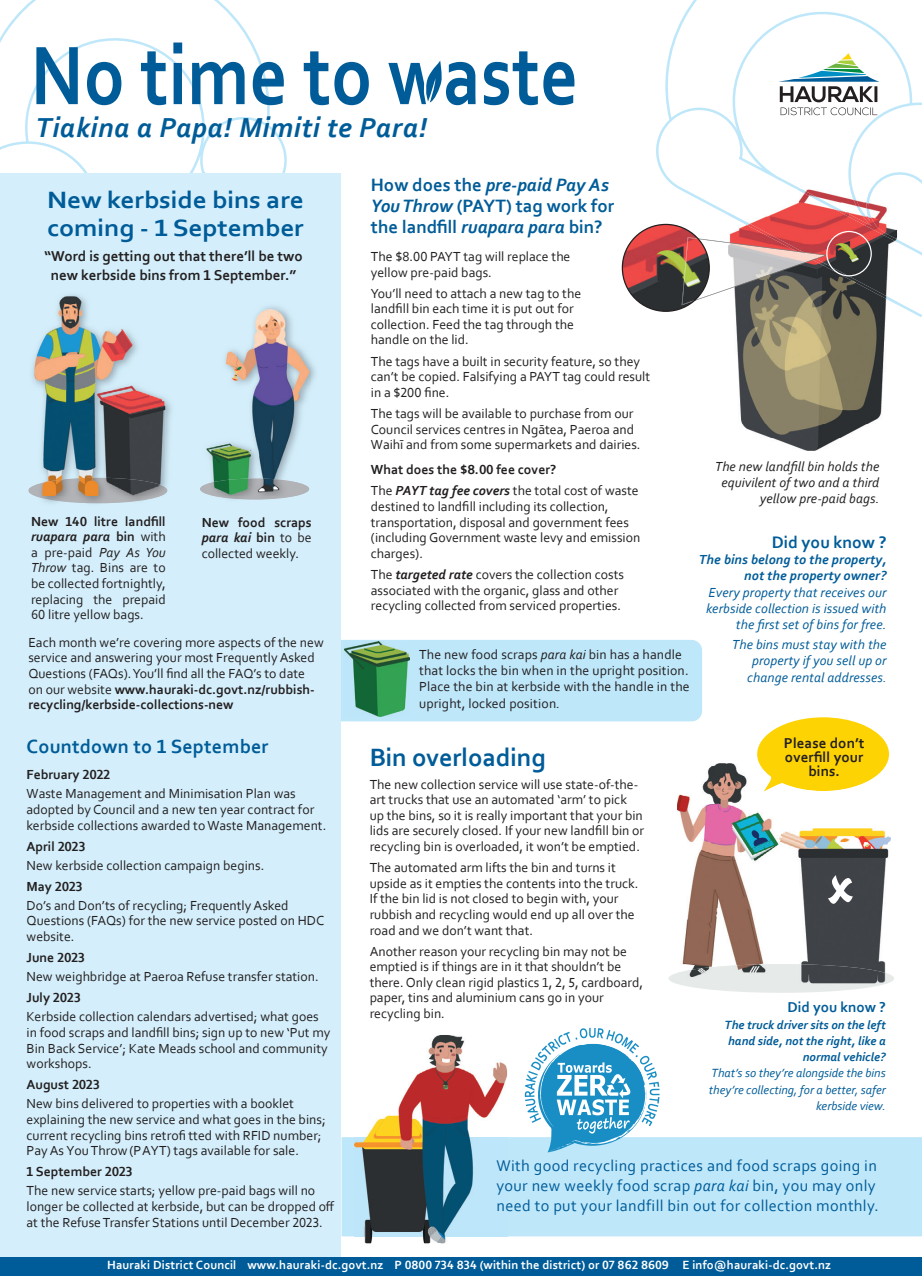
<style>
.page{position:relative;width:922px;height:1276px;background:#fff}
.page>*{position:absolute;margin:0;border:0;box-sizing:border-box;transform-origin:0 0}
.t1{font:italic 700 28.75px "Corbel";letter-spacing:.02em;color:#005c98}
.t2{font:700 26.25px "Corbel";letter-spacing:-.005em;color:#005c98}
.t3{font:700 24.75px/27.5px "Corbel";letter-spacing:-.005em;color:#005c98;scale:1.11 1}
.t4{font:700 20px "Corbel";letter-spacing:.01em;color:#005c98}
.t5{font:700 18.75px/21.2px "Corbel";color:#005c98}
.t6{font:700 17.5px "Corbel";color:#005c98}
.t7{font:16.25px/20px "Corbel";letter-spacing:.02em;color:#005c98}
.t8{font:700 15px/13.8px "Corbel";color:#231f20;text-align:center}
.t9{font:700 15px "Corbel";color:#005c98}
.t10{font:13.75px/15.6px "Corbel";color:#231f20}
.t11{font:italic 13.75px/16.2px "Corbel";letter-spacing:.01em;color:#005c98;text-align:right}
.t12{font:700 13.75px/21px "Corbel";color:#231f20}
.t13{font:italic 13.75px/16.2px "Corbel";letter-spacing:.01em;color:#231f20;text-align:right}
.t14{font:italic 700 13.75px/16.2px "Corbel";letter-spacing:.01em;color:#005c98;text-align:right}
.t15{font:700 12.5px "Corbel";letter-spacing:.01em;color:#fff}
.t16{font:italic 12.5px/16.2px "Corbel";color:#005c98;text-align:right}
.t17{font:italic 700 12.5px/16.2px "Corbel";color:#005c98;text-align:right}
.s1{font-weight:700}
.s2{font-weight:700;font-style:italic}
.s3{font-style:italic}
.s4{font-weight:400}
.s5{font-size:12.5px}
</style>
<div class="page">
<svg style="left:656px;top:0;width:265px;height:317px"></svg>
<svg style="left:0;top:0;width:288px;height:174px"></svg>
<div style="left:340px;top:640px;width:362px;height:81px;background:#bee7fa"></div>
<div style="left:341px;top:1137px;width:580px;height:99px;background:#bee7fa"></div>
<div style="left:0;top:174px;width:340px;height:1086px;background:#d4effb"></div>
<img style="left:354px;top:1035px;width:153px;height:209px">
<img style="left:354px;top:1137px;width:153px;height:99px">
<svg style="left:778px;top:53px;width:101px;height:63px"></svg>
<div style="left:668px;top:964px;width:226px;height:28px;background:#e6eae9;border-radius:50%"></div>
<svg style="left:757px;top:717px;width:132px;height:46px"></svg>
<img style="left:677px;top:763px;width:213px;height:201px">
<img style="left:677px;top:964px;width:213px;height:19px">
<img style="left:756px;top:763px;width:133px;height:32px">
<img style="left:32px;top:294px;width:139px;height:210px">
<img style="left:29px;top:485px;width:138px;height:18px">
<img style="left:34px;top:296px;width:131px;height:182px">
<img style="left:34px;top:478px;width:131px;height:18px">
<img style="left:214px;top:496px;width:81px;height:3px">
<img style="left:205px;top:309px;width:106px;height:181px">
<img style="left:202px;top:478px;width:107px;height:18px">
<img style="left:728px;top:304px;width:168px;height:147px">
<img style="left:728px;top:190px;width:168px;height:114px">
<img style="left:728px;top:242px;width:98px;height:1px">
<img style="left:728px;top:243px;width:98px;height:46px">
<img style="left:796px;top:251px;width:19px;height:9px">
<svg style="left:36px;top:43px;width:538px;height:62px"></svg>
<div style="left:0;top:1257px;width:921px;height:19px;background:#005c98"></div>
<svg style="left:524px;top:1028px;width:135px;height:124px"></svg>
<svg style="left:827px;top:875px;width:25px;height:29px"></svg>
<svg style="left:621px;top:224px;width:107px;height:88px"></svg>
<svg style="left:826px;top:231px;width:45px;height:45px;background:#7f524c"></svg>
<img style="left:344px;top:641px;width:65px;height:75px">
<h1 class="t1" style="left:35px;top:109px;width:393px">Tiakina a Papa! Mimiti te Para!</h1>
<h3 class="t3" style="left:47px;top:186px;width:233px">New kerbside bins are coming - 1 September</h3>
<p class="t8" style="left:44px;top:247px;width:260px;line-height:18.8px">“Word is getting out that there’ll be two new kerbside bins from 1 September.”</p>
<p class="t10" style="left:31px;top:513px;width:136px;text-align:justify"><span class="s1">New 140 litre landfill </span><span class="s2">ruapara para</span> <span class="s1">bin</span> with a pre-paid <span class="s3">Pay As You Throw</span> tag. Bins are to be collected fortnightly, replacing the prepaid 60 litre yellow bags.</p>
<p class="t10" style="left:202px;top:514px;width:111px;text-align:justify"><span class="s1">New food scraps </span><span class="s2">para kai</span> <span class="s1">bin</span> to be collected weekly.</p>
<p class="t10" style="left:28px;top:634px;width:297px">Each month we’re covering more aspects of the new service and answering your most Frequently Asked Questions (FAQs). You’ll find all the FAQ’s to date<br>on our website <span class="s1">www.hauraki-dc.govt.nz/rubbish&shy;recycling/kerbside-collections-new</span></p>
<h3 class="t4" style="left:27px;top:734px;width:243px">Countdown to 1 September</h3>
<p class="t12" style="left:27px;top:764px;width:85px">February 2022</p>
<p class="t10" style="left:27px;top:785px;width:301px">Waste Management and Minimisation Plan was adopted by Council and a new ten year contract for kerbside collections awarded to Waste Management.</p>
<p class="t12" style="left:27px;top:835px;width:60px">April 2023</p>
<p class="t10" style="left:27px;top:857px;width:239px">New kerbside collection campaign begins.</p>
<p class="t12" style="left:27px;top:875px;width:58px">May 2023</p>
<p class="t10" style="left:27px;top:897px;width:299px">Do’s and Don’ts of recycling; Frequently Asked<br>Questions (FAQs) for the new service posted on HDC website.</p>
<p class="t12" style="left:27px;top:946px;width:60px">June 2023</p>
<p class="t10" style="left:27px;top:968px;width:293px">New weighbridge at Paeroa Refuse transfer station.</p>
<p class="t12" style="left:27px;top:986px;width:56px">July 2023</p>
<p class="t10" style="left:27px;top:1008px;width:305px">Kerbside collection calendars advertised; what goes in food scraps and landfill bins; sign up to new ‘Put my Bin Back Service’; Kate Meads school and community workshops.</p>
<p class="t12" style="left:27px;top:1073px;width:75px">August 2023</p>
<p class="t10" style="left:27px;top:1095px;width:300px">New bins delivered to properties with a booklet explaining the new service and what goes in the bins; current recycling bins retrofi tted with RFID number; Pay As You Throw (PAYT) tags available for sale.</p>
<p class="t12" style="left:27px;top:1160px;width:107px">1 September 2023</p>
<p class="t10" style="left:27px;top:1182px;width:309px">The new service starts; yellow pre-paid bags will no longer be collected at kerbside, but can be dropped off at the Refuse Transfer Stations until December 2023.</p>
<h3 class="t5" style="left:371px;top:173px;width:245px">How does the <span class="s3">pre-paid Pay As<br>You Throw</span> (PAYT) tag work for the landfill <span class="s3">ruapara para</span> bin?</h3>
<p class="t10" style="left:371px;top:248px;width:201px">The $8.00 PAYT tag will replace the yellow pre-paid bags.</p>
<p class="t10" style="left:371px;top:285px;width:212px">You’ll need to attach a new tag to the landfill bin each time it is put out for collection. Feed the tag through the handle on the lid.</p>
<p class="t10" style="left:371px;top:353px;width:281px">The tags have a built in security feature, so they can’t be copied. Falsifying a PAYT tag could result in a $200 fine.</p>
<p class="t10" style="left:371px;top:405px;width:271px">The tags will be available to purchase from our<br>Council services centres in Ngātea, Paeroa and<br>Waihī and from some supermarkets and dairies.</p>
<p class="t12" style="left:371px;top:459px;width:269px">What does the $8.00 fee cover?<br><span class="s4">The</span> <span class="s3">PAYT tag fee covers</span> <span class="s4">the total cost of waste</span></p>
<p class="t10" style="left:371px;top:498px;width:271px">destined to landfill including its collection, transportation, disposal and government fees (including Government waste levy and emission charges).</p>
<p class="t10" style="left:371px;top:566px;width:255px">The <span class="s2">targeted rate</span> covers the collection costs associated with the organic, glass and other recycling collected from serviced properties.</p>
<p class="t10" style="left:419px;top:646px;width:272px;line-height:16.2px">The new food scraps <span class="s3">para kai</span> bin has a handle that locks the bin when in the upright position.<br>Place the bin at kerbside with the handle in the upright, locked position<span class="s3">.</span></p>
<h2 class="t2" style="left:369px;top:741px;width:177px">Bin overloading</h2>
<p class="t10" style="left:369px;top:776px;width:276px">The new collection service will use state-of-the&shy;art trucks that use an automated ‘arm’ to pick up the bins, so it is really important that your bin lids are securely closed. If your new landfill bin or recycling bin is overloaded, it won’t be emptied.</p>
<p class="t10" style="left:369px;top:859px;width:270px">The automated arm lifts the bin and turns it upside as it empties the contents into the truck.<br>If the bin lid is not closed to begin with, your rubbish and recycling would end up all over the road and we don’t want that.</p>
<p class="t10" style="left:369px;top:942px;width:275px">Another reason your recycling bin may not be emptied is if things are in it that shouldn’t be there. Only clean rigid plastics 1, 2, 5, cardboard, paper, tins and aluminium cans go in your recycling bin.</p>
<p class="t13" style="left:715px;top:458px;width:166px">The new landfill bin holds the equivilent of two and a third yellow pre-paid bags.</p>
<p class="t6" style="left:771px;top:531px;width:116px">Did you know ?</p>
<p class="t14" style="left:698px;top:551px;width:189px">The bins belong to the property, not the property owner?</p>
<p class="t11" style="left:705px;top:584px;width:182px">Every property that receives our kerbside collection is issued with the first set of bins for free.</p>
<p class="t11" style="left:732px;top:636px;width:156px">The bins must stay with the property if you sell up or change rental addresses<span class="s5">.</span></p>
<p class="t8" style="left:783px;top:736px;width:82px">Please don’t overfill your bins.</p>
<p class="t9" style="left:787px;top:998px;width:100px">Did you know ?</p>
<p class="t17" style="left:724px;top:1016px;width:163px">The truck driver sits on the left hand side, not the right, like a normal vehicle?</p>
<p class="t16" style="left:708px;top:1065px;width:178px">That’s so they’re alongside the bins they’re collecting, for a better, safer kerbside view.</p>
<p class="t7" style="left:496px;top:1155px;width:383px">With good recycling practices and food scraps going in your new weekly food scrap <span class="s3">para kai</span> bin, you may only need to put your landfill bin out for collection monthly.</p>
<p class="t15" style="left:107px;top:1257px;width:725px">Hauraki District Council www.hauraki-dc.govt.nz P 0800 734 834 (within the district) or 07 862 8609 E info@hauraki-dc.govt.nz</p>
</div>
